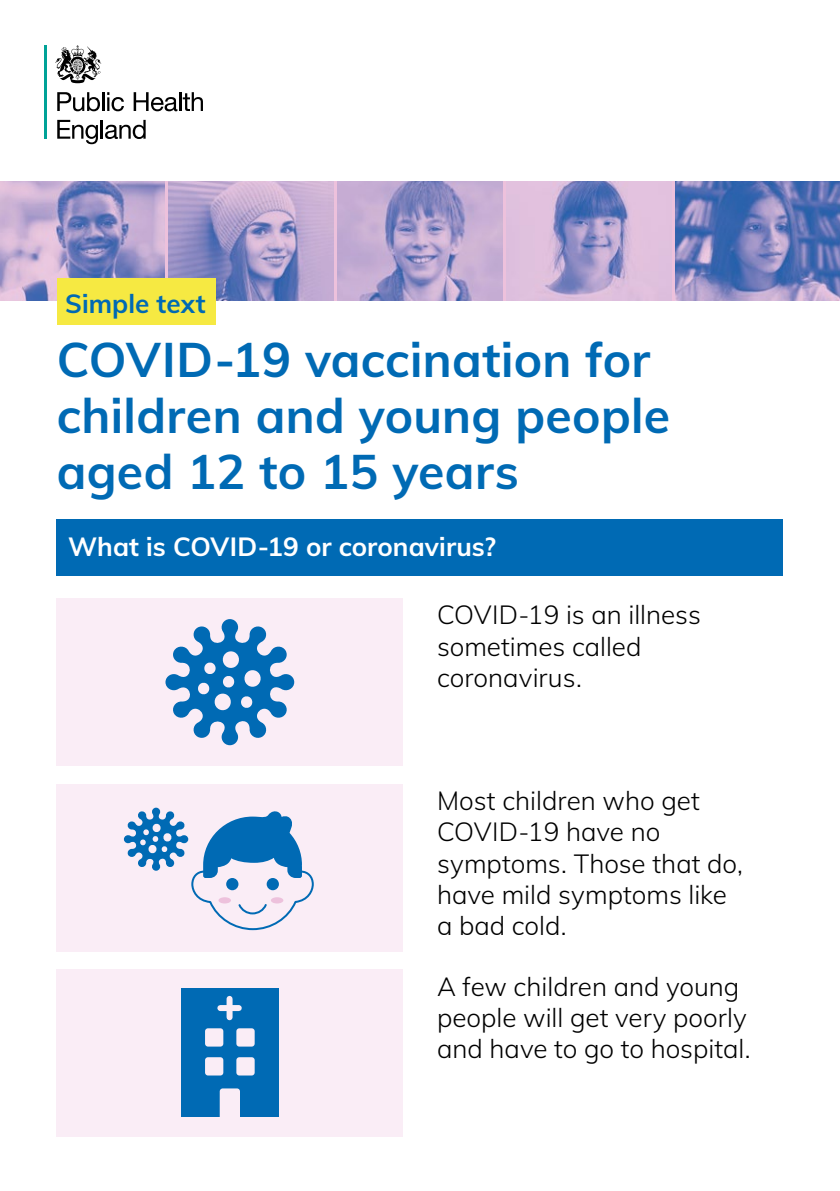
<style>
.page{position:relative;width:840px;height:1191px;background:#fff}
.page>*{position:absolute;margin:0;border:0;box-sizing:border-box;transform-origin:0 0}
.t1{font:48px/56px "Mulish Regular 2";letter-spacing:.005em;color:#006ab4}
.t2{font:26px/31.2px "Mulish Regular 3";color:#000}
.t3{font:26px "Mulish Regular 2";color:#fff}
.t4{font:26px "Mulish Regular 2";color:#006ab4}
.s1{font-family:"Mulish"}
</style>
<div class="page">
<svg style="left:164px;top:181px;width:511px;height:119px;background:#e2bcd9"></svg>
<hr style="left:44px;top:45px;width:2px;height:94px;background:#00a297">
<svg style="left:57px;top:92px;width:67px;height:19px"></svg>
<svg style="left:133px;top:92px;width:70px;height:19px"></svg>
<svg style="left:57px;top:120px;width:88px;height:24px"></svg>
<svg style="left:55px;top:45px;width:46px;height:38px"></svg>
<div style="left:57px;top:519px;width:725px;height:56px;background:#006ab4"></div>
<div style="left:57px;top:598px;width:346px;height:167px;background:#faedf6"></div>
<div style="left:57px;top:784px;width:346px;height:167px;background:#faedf6"></div>
<div style="left:57px;top:969px;width:346px;height:168px;background:#faedf6"></div>
<svg style="left:165px;top:619px;width:129px;height:126px"></svg>
<div style="left:181px;top:988px;width:97px;height:128px;background:#006ab4"></div>
<div style="left:205px;top:1028px;width:18px;height:18px;background:#faedf6;border-radius:3px"></div>
<div style="left:205px;top:1057px;width:18px;height:18px;background:#faedf6;border-radius:3px"></div>
<div style="left:236px;top:1028px;width:18px;height:18px;background:#faedf6;border-radius:3px"></div>
<div style="left:236px;top:1057px;width:18px;height:18px;background:#faedf6;border-radius:3px"></div>
<div style="left:219px;top:1088px;width:21px;height:34px;background:#faedf6;border-radius:3px"></div>
<div style="left:226px;top:998px;width:6px;height:19px;background:#faedf6"></div>
<div style="left:220px;top:1005px;width:19px;height:6px;background:#faedf6"></div>
<img style="left:675px;top:181px;width:164px;height:119px">
<svg style="left:124px;top:807px;width:190px;height:124px"></svg>
<div style="left:218px;top:897px;width:13px;height:6px;background:#edc1dc;border-radius:50%"></div>
<div style="left:271px;top:897px;width:12px;height:6px;background:#edc1dc;border-radius:50%"></div>
<img style="left:169px;top:181px;width:164px;height:119px">
<img style="left:0;top:181px;width:164px;height:119px">
<img style="left:337px;top:181px;width:165px;height:119px">
<div style="left:57px;top:278px;width:158px;height:47px;background:#f6e942"></div>
<img style="left:506px;top:181px;width:164px;height:119px">
<p class="t4" style="left:65px;top:284px;width:142px">Simple text</p>
<p class="t1" style="left:57px;top:329px;width:614px">COVID-19 vaccination for children and young people aged 12 to 15 years</p>
<p class="t3" style="left:68px;top:528px;width:429px">What is COVID-19 or coronavirus?</p>
<p class="t2" style="left:437px;top:598px;width:265px">COVID-19 is an illness sometimes called coronavirus.</p>
<p class="t2" style="left:437px;top:784px;width:307px">Most children who get<br>COVID-19 have no symptoms. Those that do, have mild symptoms like <span class="s1">a bad cold.</span></p>
<p class="t2" style="left:437px;top:969px;width:315px">A few children and young people will get very poorly and have to go to hospital.</p>
</div>
